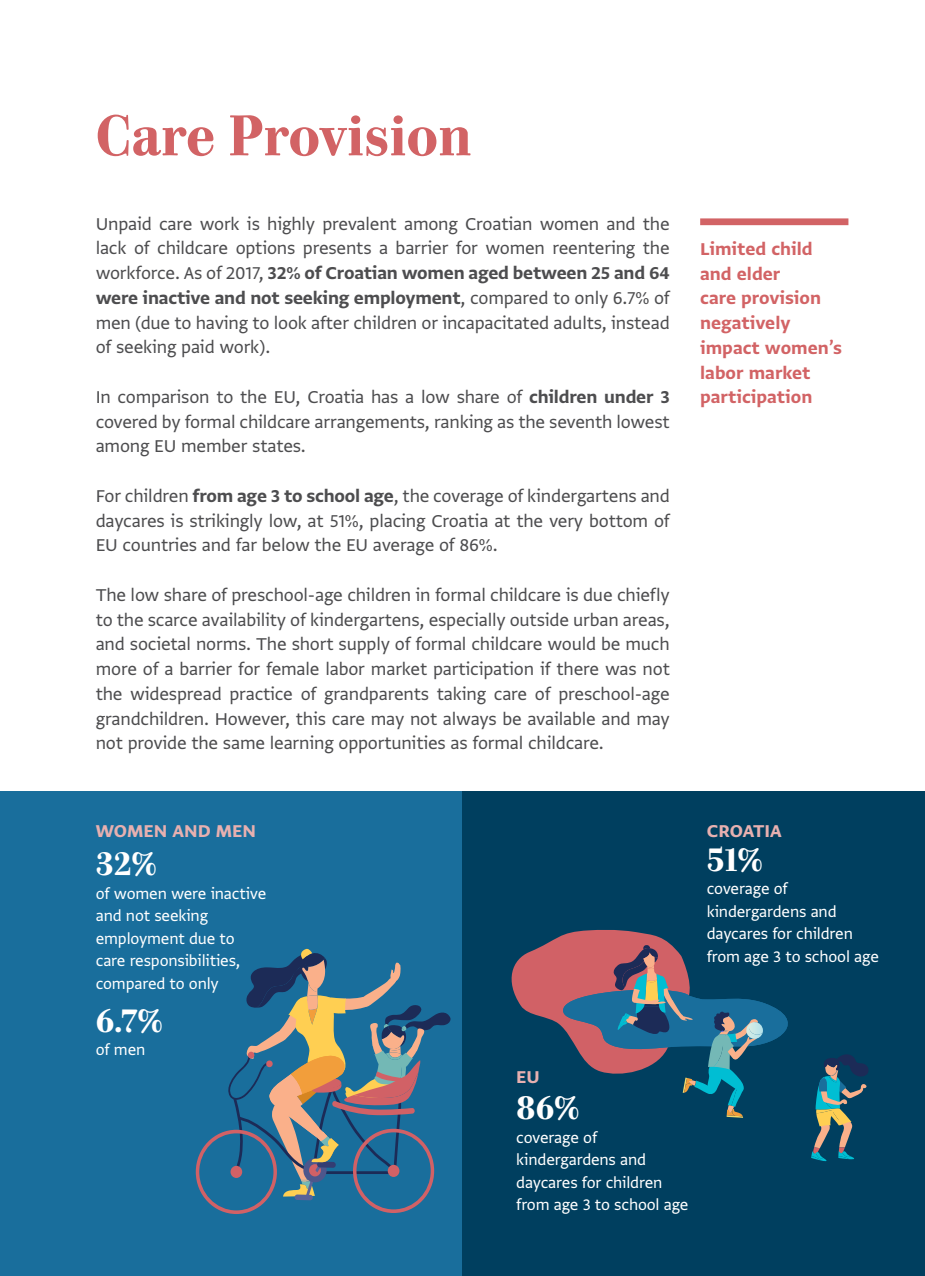
<style>
.page{position:relative;width:925px;height:1276px;background:#fff}
.page>*{position:absolute;margin:0;border:0;box-sizing:border-box;transform-origin:0 0}
.t1{font:54px "Parmigiano Caption Pro Bld";color:#d26365}
.t2{font:31.5px "Parmigiano Caption Pro Bld";color:#fff}
.t3{font:20.25px/24.8px "Greta Sans Std";letter-spacing:-.01em;color:#4d4d4f;text-align:justify}
.t4{font:20.25px/24.8px "Greta Sans Std Bld";letter-spacing:-.01em;color:#4d4d4f}
.t5{font:20.25px/24.8px "Greta Sans Std Bld";color:#d26365}
.t6{font:20.25px "Greta Sans Std Bld";color:#e7b0b0}
.t7{font:18px/22.5px "Greta Sans Std";letter-spacing:-.01em;color:#fff}
.s1{font-family:"Greta Sans Std"}
.s2{font-family:"Greta Sans Std Bld"}
</style>
<div class="page">
<div style="left:0;top:791px;width:462px;height:485px;background:#196e9c"></div>
<div style="left:462px;top:791px;width:463px;height:485px;background:#003f5f"></div>
<svg style="left:511px;top:929px;width:358px;height:232px"></svg>
<svg style="left:196px;top:948px;width:255px;height:266px"></svg>
<div style="left:700px;top:218px;width:148px;height:7px;background:#d26365"></div>
<h1 class="t1" style="left:96px;top:94px;width:377px">Care Provision</h1>
<p class="t3" style="left:96px;top:211px;width:576px">Unpaid care work is highly prevalent among Croatian women and the lack of childcare options presents a barrier for women reentering the</p>
<p class="t4" style="left:96px;top:260px;width:575px"><span class="s1">workforce. As of 2017,</span> 32% of Croatian women aged between 25 and 64 were inactive and not seeking employment<span class="s1">, compared to only 6.7% of</span></p>
<p class="t3" style="left:96px;top:310px;width:576px">men (due to having to look after children or incapacitated adults, instead of seeking paid work).</p>
<p class="t3" style="left:96px;top:384px;width:576px">In comparison to the EU, Croatia has a low share of <span class="s2">children under 3 </span>covered by formal childcare arrangements, ranking as the seventh lowest among EU member states.</p>
<p class="t3" style="left:96px;top:483px;width:576px">For children <span class="s2">from age 3 to school age</span>, the coverage of kindergartens and daycares is strikingly low, at 51%, placing Croatia at the very bottom of EU countries and far below the EU average of 86%.</p>
<p class="t3" style="left:96px;top:582px;width:576px">The low share of preschool-age children in formal childcare is due chiefly to the scarce availability of kindergartens, especially outside urban areas, and societal norms. The short supply of formal childcare would be much more of a barrier for female labor market participation if there was not the widespread practice of grandparents taking care of preschool-age grandchildren. However, this care may not always be available and may not provide the same learning opportunities as formal childcare.</p>
<p class="t5" style="left:700px;top:236px;width:143px">Limited child and elder<br>care provision negatively impact women’s labor market participation</p>
<p class="t6" style="left:95px;top:819px;width:162px">WOMEN AND MEN</p>
<p class="t6" style="left:707px;top:819px;width:77px">CROATIA</p>
<h2 class="t2" style="left:96px;top:839px;width:63px">32%</h2>
<h2 class="t2" style="left:707px;top:835px;width:58px">51%</h2>
<p class="t7" style="left:96px;top:882px;width:172px">of women were inactive and not seeking employment due to care responsibilities, compared to only</p>
<p class="t7" style="left:707px;top:877px;width:174px">coverage of kindergardens and daycares for children from age 3 to school age</p>
<h2 class="t2" style="left:96px;top:995px;width:69px">6.7%</h2>
<p class="t7" style="left:96px;top:1038px;width:51px">of men</p>
<p class="t6" style="left:516px;top:1065px;width:25px">EU</p>
<h2 class="t2" style="left:516px;top:1083px;width:65px">86%</h2>
<p class="t7" style="left:516px;top:1125px;width:174px">coverage of kindergardens and daycares for children from age 3 to school age</p>
</div>
